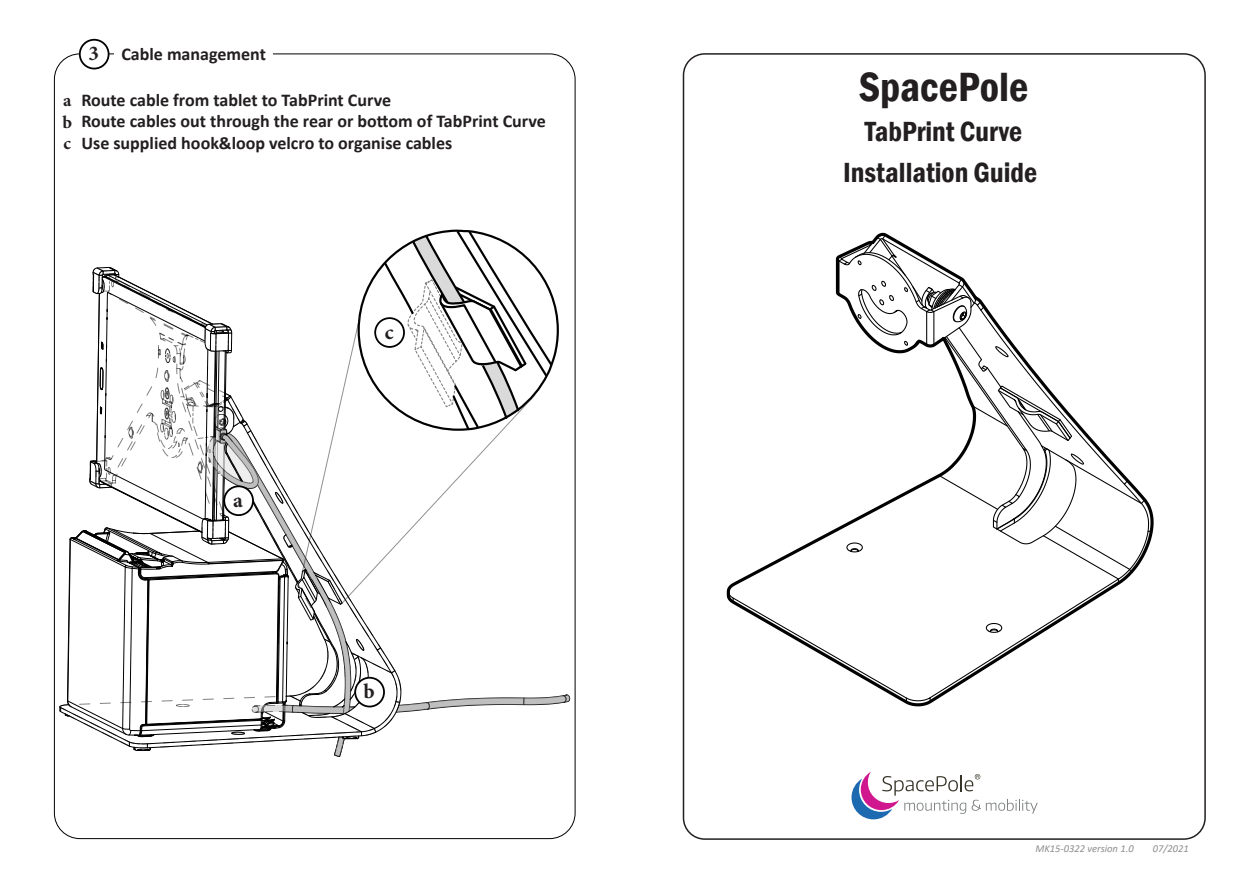
<style>
.page{position:relative;width:1259px;height:893px;background:#fff}
.page>*{position:absolute;margin:0;border:0;box-sizing:border-box;transform-origin:0 0}
.t1{font:600 condensed 42px "Franklin Gothic";color:#231f20}
.t2{font:600 condensed 28.5px/41.2px "Franklin Gothic";color:#231f20;text-align:center}
.t3{font:700 21px "Minion Pro";color:#231f20}
.t4{font:700 18px "Calibri";color:#231f20}
.t5{font:700 18px "Minion Pro";color:#231f20}
.t6{font:italic 10.5px "Calibri";color:#8a8c8f}
</style>
<div class="page">
<svg style="left:727px;top:232px;width:425px;height:474px"></svg>
<svg style="left:851px;top:772px;width:186px;height:47px"></svg>
<svg style="left:53px;top:161px;width:517px;height:654px"></svg>
<div style="left:79px;top:39px;width:30px;height:30px;border:2px solid #000;border-radius:50%"></div>
<div style="left:224px;top:486px;width:29px;height:29px;background:#fff;border-radius:50%"></div>
<div style="left:223px;top:485px;width:31px;height:31px;border:2px solid #000;border-radius:50%"></div>
<div style="left:355px;top:678px;width:29px;height:28px;background:#fff;border-radius:50%"></div>
<div style="left:354px;top:677px;width:31px;height:30px;border:2px solid #000;border-radius:50%"></div>
<div style="left:375px;top:318px;width:29px;height:29px;background:#fff;border-radius:50%"></div>
<div style="left:374px;top:317px;width:31px;height:31px;border:2px solid #000;border-radius:50%"></div>
<p class="t3" style="left:89px;top:39px;width:12px">3</p>
<p class="t4" style="left:121px;top:42px;width:146px">Cable management</p>
<p class="t5" style="left:63px;top:88px;width:10px">a</p>
<p class="t5" style="left:63px;top:109px;width:11px">b</p>
<p class="t5" style="left:64px;top:131px;width:9px">c</p>
<p class="t4" style="left:81px;top:87px;width:311px">Route cable from tablet to TabPrint Curve</p>
<p class="t4" style="left:81px;top:109px;width:466px">Route cables out through the rear or bottom of TabPrint Curve</p>
<p class="t4" style="left:81px;top:130px;width:372px">Use supplied hook&amp;loop velcro to organise cables</p>
<p class="t3" style="left:233px;top:485px;width:11px">a</p>
<p class="t3" style="left:385px;top:317px;width:10px">c</p>
<p class="t3" style="left:363px;top:677px;width:13px">b</p>
<h1 class="t1" style="left:858px;top:59px;width:171px">SpacePole</h1>
<h2 class="t2" style="left:843px;top:110px;width:196px">TabPrint Curve<br>Installation Guide</h2>
<p class="t6" style="left:1035px;top:841px;width:100px">MK15-0322 version 1.0</p>
<p class="t6" style="left:1152px;top:841px;width:38px">07/2021</p>
</div>
